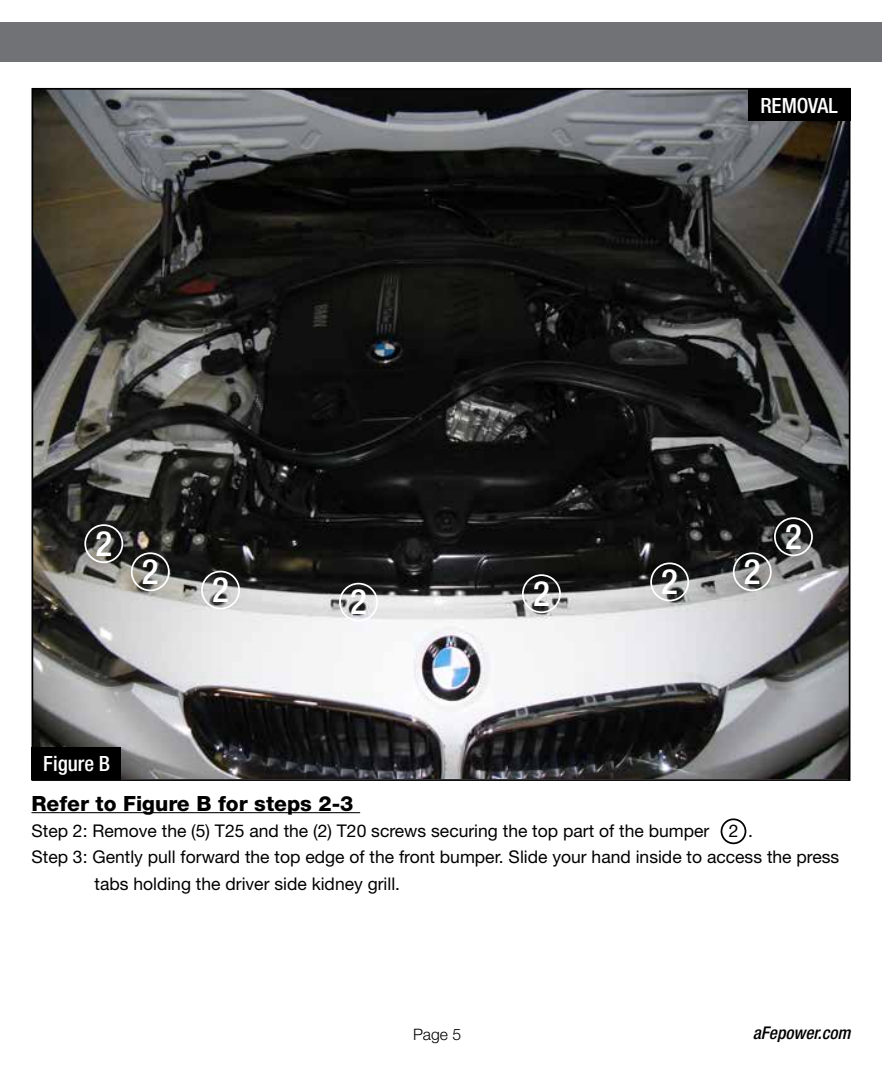
<style>
.page{position:relative;width:882px;height:1071px;background:#fff}
.page>*{position:absolute;margin:0;border:0;box-sizing:border-box;transform-origin:0 0}
.t1{font:500 condensed 35px "Helvetica Neue";color:#fff}
.t2{font:800 21px "Helvetica Neue";color:#000}
.t3{font:500 condensed 21px "Helvetica Neue";color:#fff}
.t4{font:17.5px "Helvetica Neue";color:#000}
.t5{font:italic 500 condensed 17.5px "Helvetica Neue";color:#000}
.t6{font:300 15.75px "Helvetica Neue";color:#000}
</style>
<div class="page">
<div style="left:0;top:23px;width:882px;height:39px;background:#717275"></div>
<hr style="left:32px;top:812px;width:328px;height:1px;background:#000">
<img style="left:35px;top:91px;width:812px;height:687px">
<div style="left:748px;top:88px;width:102px;height:33px;background:#000"></div>
<div style="left:131px;top:552px;width:39px;height:39px;border:2px solid #fff;border-radius:50%"></div>
<div style="left:201px;top:571px;width:39px;height:39px;border:2px solid #fff;border-radius:50%"></div>
<div style="left:339px;top:583px;width:39px;height:39px;border:2px solid #fff;border-radius:50%"></div>
<div style="left:522px;top:574px;width:39px;height:39px;border:2px solid #fff;border-radius:50%"></div>
<div style="left:650px;top:563px;width:39px;height:38px;border:2px solid #fff;border-radius:50%"></div>
<div style="left:733px;top:552px;width:39px;height:39px;border:2px solid #fff;border-radius:50%"></div>
<div style="left:721px;top:818px;width:25px;height:26px;border:2px solid #000;border-radius:50%"></div>
<div style="left:84px;top:524px;width:39px;height:39px;border:2px solid #fff;border-radius:50%"></div>
<div style="left:774px;top:517px;width:39px;height:39px;border:2px solid #fff;border-radius:50%"></div>
<div style="left:32px;top:747px;width:89px;height:33px;background:#000"></div>
<p class="t3" style="left:760px;top:93px;width:79px">REMOVAL</p>
<h1 class="t1" style="left:95px;top:522px;width:18px">2</h1>
<h1 class="t1" style="left:785px;top:515px;width:18px">2</h1>
<h1 class="t1" style="left:142px;top:550px;width:18px">2</h1>
<h1 class="t1" style="left:212px;top:569px;width:18px">2</h1>
<p class="t3" style="left:43px;top:751px;width:68px">Figure B</p>
<h1 class="t1" style="left:350px;top:581px;width:18px">2</h1>
<h1 class="t1" style="left:533px;top:572px;width:18px">2</h1>
<h1 class="t1" style="left:661px;top:561px;width:18px">2</h1>
<h1 class="t1" style="left:744px;top:550px;width:18px">2</h1>
<p class="t2" style="left:32px;top:791px;width:324px">Refer to Figure B for steps 2-3</p>
<p class="t4" style="left:32px;top:820px;width:723px">Step 2: Remove the (5) T25 and the (2) T20 screws securing the top part of the bumper 2 .</p>
<p class="t4" style="left:32px;top:847px;width:809px">Step 3: Gently pull forward the top edge of the front bumper. Slide your hand inside to access the press</p>
<p class="t4" style="left:94px;top:873px;width:307px">tabs holding the driver side kidney grill.</p>
<p class="t6" style="left:413px;top:1024px;width:50px">Page 5</p>
<p class="t5" style="left:753px;top:1023px;width:99px">aFepower.com</p>
</div>
